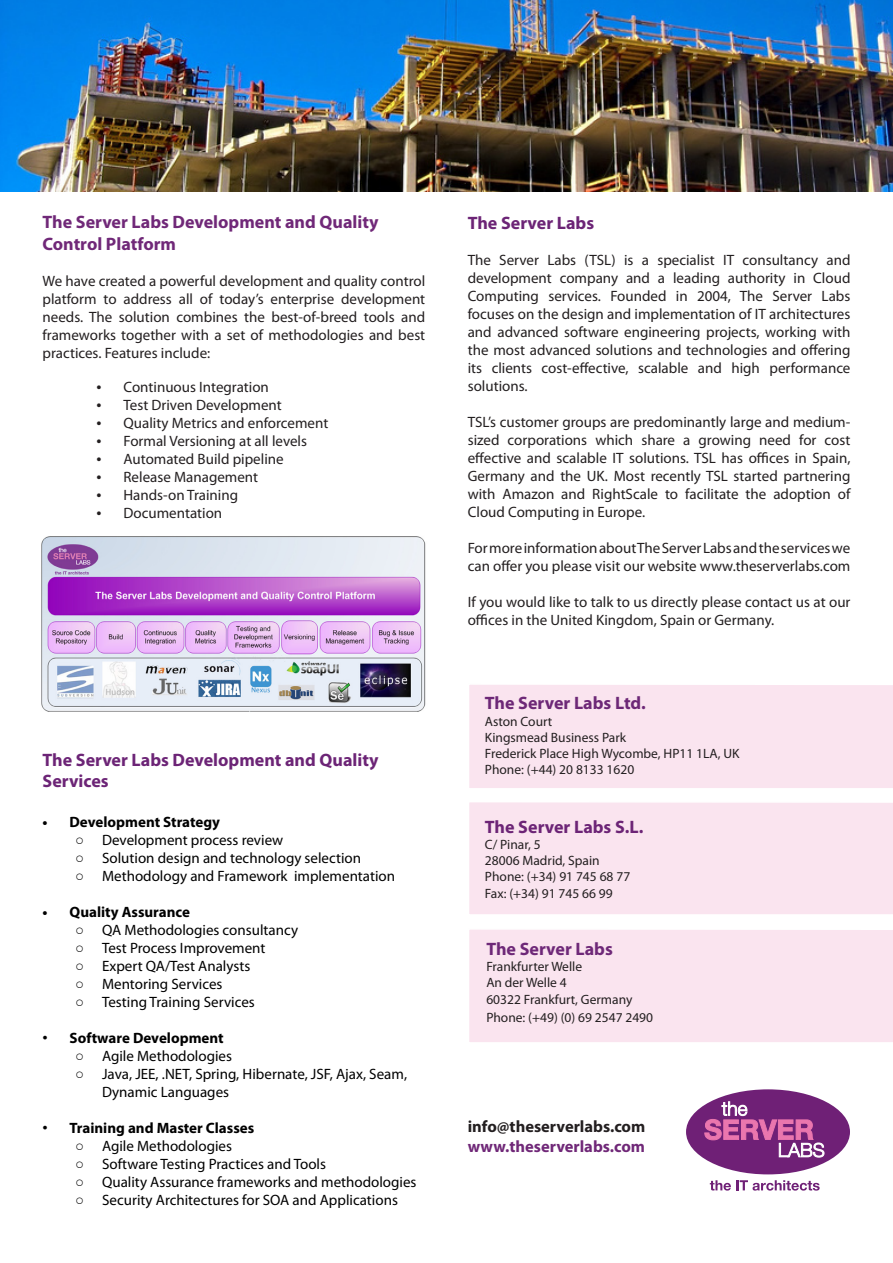
<style>
.page{position:relative;width:893px;height:1263px;background:#fff}
.page>*{position:absolute;margin:0;border:0;box-sizing:border-box;transform-origin:0 0}
.t1{font:700 18px/21.6px "Myriad Pro";color:#6c2476}
.t2{font:700 18px/21.6px "Myriad Pro";color:#702878}
.t3{font:700 18px "Myriad Pro";color:#6d2877}
.t4{font:700 18px "Myriad Pro";color:#6e2878}
.t5{font:18px/18px "Myriad Pro";color:#231f20;text-align:justify}
.t6{font:700 16.5px "Myriad Pro";color:#231f20}
.t7{font:700 16.5px "Myriad Pro";color:#702878}
.t8{font:15px/18px "Myriad Pro";color:#231f20;text-align:justify}
.t9{font:15px/18px "Myriad Pro";color:#000}
.t10{font:700 15px "Myriad Pro";color:#000}
.t11{font:italic 15px/18px "Arial";color:#000;text-align:justify}
.t12{font:13.5px "Myriad Pro";color:#231f20}
</style>
<div class="page">
<div style="left:686px;top:1089px;width:164px;height:85px;background:#6f2076;border-radius:50%"></div>
<svg style="left:704px;top:1101px;width:120px;height:56px"></svg>
<svg style="left:710px;top:1180px;width:110px;height:10px"></svg>
<div style="left:469px;top:802px;width:424px;height:112px;background:#fae4ef"></div>
<div style="left:469px;top:685px;width:424px;height:103px;background:#fae4ef"></div>
<div style="left:469px;top:929px;width:424px;height:113px;background:#fae4ef"></div>
<img style="left:41px;top:536px;width:385px;height:176px">
<img style="left:0;top:0;width:893px;height:191px">
<p class="t2" style="left:43px;top:211px;width:337px">The Server Labs Development and Quality<br>Control Platform</p>
<p class="t8" style="left:43px;top:271px;width:384px">We have created a powerful development and quality control platform to address all of today’s enterprise development needs. The solution combines the best-of-breed tools and frameworks together with a set of methodologies and best practices. Features include:</p>
<p class="t5" style="left:97px;top:377px;width:7px">• • • • • • • •</p>
<p class="t8" style="left:124px;top:378px;width:147px">Continuous Integration</p>
<p class="t8" style="left:124px;top:396px;width:160px">Test Driven Development</p>
<p class="t8" style="left:124px;top:414px;width:206px">Quality Metrics and enforcement</p>
<p class="t8" style="left:124px;top:432px;width:185px">Formal Versioning at all levels</p>
<p class="t8" style="left:124px;top:450px;width:162px">Automated Build pipeline</p>
<p class="t8" style="left:124px;top:468px;width:136px">Release Management</p>
<p class="t8" style="left:124px;top:486px;width:116px">Hands-on Training</p>
<p class="t8" style="left:124px;top:504px;width:100px">Documentation</p>
<p class="t1" style="left:43px;top:748px;width:337px">The Server Labs Development and Quality<br>Services</p>
<p class="t10" style="left:70px;top:812px;width:152px">Development Strategy</p>
<p class="t9" style="left:102px;top:831px;width:183px">Development process review</p>
<p class="t9" style="left:102px;top:849px;width:261px">Solution design and technology selection</p>
<p class="t9" style="left:102px;top:867px;width:295px">Methodology and Framework implementation</p>
<p class="t10" style="left:70px;top:902px;width:122px">Quality Assurance</p>
<p class="t9" style="left:102px;top:921px;width:198px">QA Methodologies consultancy</p>
<p class="t9" style="left:102px;top:939px;width:165px">Test Process Improvement</p>
<p class="t9" style="left:102px;top:957px;width:150px">Expert QA/Test Analysts</p>
<p class="t9" style="left:102px;top:975px;width:122px">Mentoring Services</p>
<p class="t9" style="left:102px;top:993px;width:154px">Testing Training Services</p>
<p class="t10" style="left:70px;top:1028px;width:156px">Software Development</p>
<p class="t9" style="left:102px;top:1047px;width:131px">Agile Methodologies</p>
<p class="t9" style="left:102px;top:1065px;width:307px">Java, JEE, .NET, Spring, Hibernate, JSF, Ajax, Seam,<br>Dynamic Languages</p>
<p class="t10" style="left:70px;top:1118px;width:186px">Training and Master Classes</p>
<p class="t9" style="left:102px;top:1137px;width:131px">Agile Methodologies</p>
<p class="t9" style="left:102px;top:1155px;width:225px">Software Testing Practices and Tools</p>
<p class="t9" style="left:102px;top:1173px;width:316px">Quality Assurance frameworks and methodologies</p>
<p class="t9" style="left:102px;top:1191px;width:297px">Security Architectures for SOA and Applications</p>
<p class="t10" style="left:43px;top:812px;width:7px">•</p>
<p class="t11" style="left:75px;top:831px;width:11px">○ ○ ○</p>
<p class="t10" style="left:43px;top:902px;width:7px">•</p>
<p class="t11" style="left:75px;top:921px;width:11px">○ ○ ○ ○ ○</p>
<p class="t11" style="left:43px;top:1029px;width:7px">•</p>
<p class="t11" style="left:75px;top:1047px;width:11px">○ ○</p>
<p class="t11" style="left:43px;top:1119px;width:7px">•</p>
<p class="t11" style="left:75px;top:1137px;width:11px">○ ○ ○ ○</p>
<p class="t1" style="left:468px;top:212px;width:128px">The Server Labs</p>
<p class="t8" style="left:468px;top:251px;width:384px">The Server Labs (TSL) is a specialist IT consultancy and development company and a leading authority in Cloud Computing services. Founded in 2004, The Server Labs focuses on the design and implementation of IT architectures and advanced software engineering projects, working with the most advanced solutions and technologies and offering its clients cost-effective, scalable and high performance solutions.</p>
<p class="t8" style="left:468px;top:413px;width:384px">TSL’s customer groups are predominantly large and medium&shy;sized corporations which share a growing need for cost effective and scalable IT solutions. TSL has offices in Spain, Germany and the UK. Most recently TSL started partnering with Amazon and RightScale to facilitate the adoption of Cloud Computing in Europe.</p>
<p class="t8" style="left:468px;top:539px;width:384px">For more information about The Server Labs and the services we can offer you please visit our website www.theserverlabs.com</p>
<p class="t8" style="left:468px;top:593px;width:384px">If you would like to talk to us directly please contact us at our offices in the United Kingdom, Spain or Germany.</p>
<p class="t3" style="left:485px;top:692px;width:162px">The Server Labs Ltd.</p>
<p class="t12" style="left:485px;top:713px;width:69px">Aston Court</p>
<p class="t12" style="left:485px;top:729px;width:143px">Kingsmead Business Park</p>
<p class="t12" style="left:485px;top:745px;width:256px">Frederick Place High Wycombe, HP11 1LA, UK</p>
<p class="t12" style="left:485px;top:761px;width:151px">Phone: (+44) 20 8133 1620</p>
<p class="t1" style="left:485px;top:815px;width:160px">The Server Labs S.L.</p>
<p class="t12" style="left:485px;top:836px;width:57px">C/ Pinar, 5</p>
<p class="t12" style="left:485px;top:852px;width:116px">28006 Madrid, Spain</p>
<p class="t12" style="left:485px;top:868px;width:147px">Phone: (+34) 91 745 68 77</p>
<p class="t12" style="left:485px;top:885px;width:129px">Fax: (+34) 91 745 66 99</p>
<p class="t4" style="left:486px;top:937px;width:128px">The Server Labs</p>
<p class="t12" style="left:486px;top:958px;width:97px">Frankfurter Welle</p>
<p class="t12" style="left:486px;top:975px;width:82px">An der Welle 4</p>
<p class="t12" style="left:486px;top:991px;width:148px">60322 Frankfurt, Germany</p>
<p class="t12" style="left:486px;top:1009px;width:168px">Phone: (+49) (0) 69 2547 2490</p>
<p class="t6" style="left:468px;top:1115px;width:179px">info@theserverlabs.com</p>
<p class="t7" style="left:468px;top:1135px;width:179px">www.theserverlabs.com</p>
</div>
